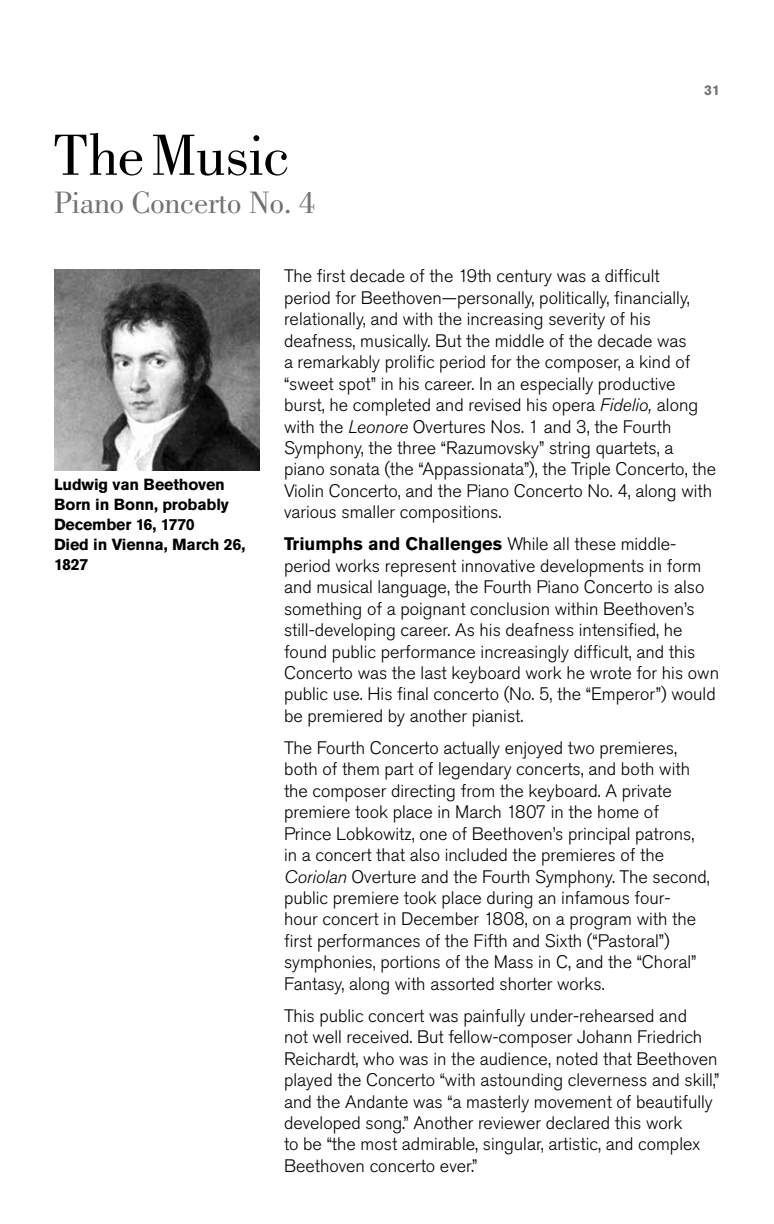
<style>
.page{position:relative;width:774px;height:1224px;background:#fff}
.page>*{position:absolute;margin:0;border:0;box-sizing:border-box;transform-origin:0 0}
.t1{font:60px "Bodoni";letter-spacing:-.015em;color:#000}
.t2{font:32px "Bodoni";letter-spacing:-.01em;color:#717275}
.t3{font:300 18px/21.4px "Akzidenz Grotesk Pro";color:#000}
.t4{font:700 16px/20px "Akzidenz Grotesk Pro";letter-spacing:-.01em;color:#000}
.t5{font:700 14px "Akzidenz Grotesk Pro";color:#717275}
.s1{font-style:italic}
.s2{font-weight:700}
</style>
<div class="page">
<img style="left:54px;top:270px;width:206px;height:200px">
<h1 class="t1" style="left:54px;top:122px;width:237px">The Music</h1>
<h2 class="t2" style="left:54px;top:184px;width:263px">Piano Concerto No. 4</h2>
<p class="t5" style="left:704px;top:81px;width:17px">31</p>
<p class="t4" style="left:54px;top:474px;width:193px">Ludwig van Beethoven<br>Born in Bonn, probably<br>December 16, 1770<br>Died in Vienna, March 26,<br>1827</p>
<p class="t3" style="left:284px;top:265px;width:434px">The first decade of the 19th century was a difficult<br>period for Beethoven—personally, politically, financially, relationally, and with the increasing severity of his deafness, musically. But the middle of the decade was<br>a remarkably prolific period for the composer, a kind of “sweet spot” in his career. In an especially productive burst, he completed and revised his opera <span class="s1">Fidelio,</span> along with the <span class="s1">Leonore</span> Overtures Nos. 1 and 3, the Fourth Symphony, the three “Razumovsky” string quartets, a piano sonata (the “Appassionata”), the Triple Concerto, the Violin Concerto, and the Piano Concerto No. 4, along with various smaller compositions.</p>
<p class="t3" style="left:284px;top:533px;width:437px"><span class="s2">Triumphs and Challenges</span> While all these middle&shy;period works represent innovative developments in form and musical language, the Fourth Piano Concerto is also something of a poignant conclusion within Beethoven’s still-developing career. As his deafness intensified, he found public performance increasingly difficult, and this Concerto was the last keyboard work he wrote for his own public use. His final concerto (No. 5, the “Emperor”) would be premiered by another pianist.</p>
<p class="t3" style="left:284px;top:737px;width:427px">The Fourth Concerto actually enjoyed two premieres, both of them part of legendary concerts, and both with the composer directing from the keyboard. A private premiere took place in March 1807 in the home of Prince Lobkowitz, one of Beethoven’s principal patrons, in a concert that also included the premieres of the <span class="s1">Coriolan</span> Overture and the Fourth Symphony. The second, public premiere took place during an infamous four-<br>hour concert in December 1808, on a program with the first performances of the Fifth and Sixth (“Pastoral”) symphonies, portions of the Mass in C, and the “Choral” Fantasy, along with assorted shorter works.</p>
<p class="t3" style="left:284px;top:1005px;width:437px">This public concert was painfully under-rehearsed and<br>not well received. But fellow-composer Johann Friedrich Reichardt, who was in the audience, noted that Beethoven played the Concerto “with astounding cleverness and skill,” and the Andante was “a masterly movement of beautifully developed song.” Another reviewer declared this work<br>to be “the most admirable, singular, artistic, and complex Beethoven concerto ever.”</p>
</div>
